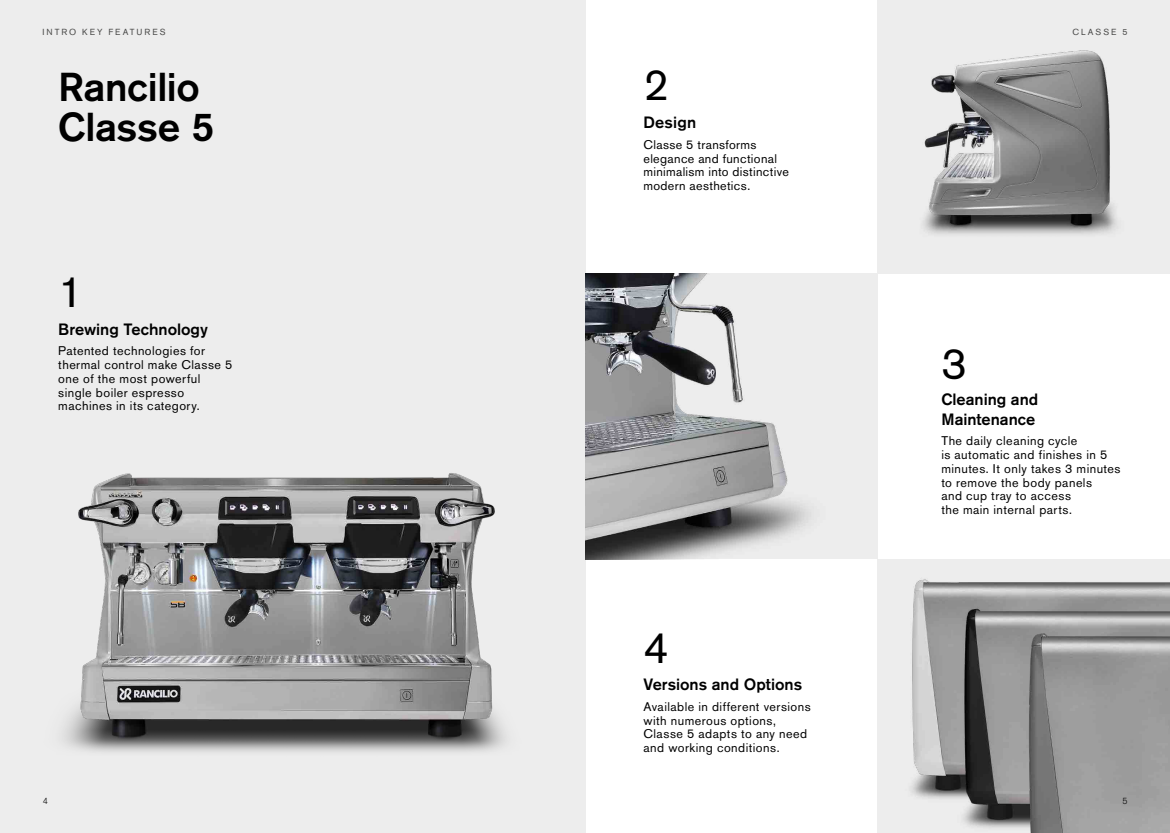
<style>
.page{position:relative;width:1170px;height:833px;background:#fff}
.page>*{position:absolute;margin:0;border:0;box-sizing:border-box;transform-origin:0 0}
.t1{font:43.75px "Akzidenz Grotesk BQ";color:#000}
.t2{font:500 40px/40px "Akzidenz Grotesk BQ";letter-spacing:-.01em;color:#000}
.t3{font:500 16.25px/19.5px "Akzidenz Grotesk BQ";color:#000}
.t4{font:12.5px/13.8px "Akzidenz Grotesk BQ";letter-spacing:.035em;color:#000}
.t5{font:8.75px "Akzidenz Grotesk BQ";letter-spacing:.23em;color:#4a4a49}
.t6{font:300 8.75px "Akzidenz Grotesk BQ";color:#000}
</style>
<div class="page">
<img style="left:877px;top:0;width:292px;height:274px">
<div style="left:0;top:0;width:585px;height:833px;background:#ededed"></div>
<img style="left:62px;top:473px;width:444px;height:279px">
<img style="left:585px;top:274px;width:292px;height:285px">
<div style="left:877px;top:559px;width:292px;height:274px;background:#ededed"></div>
<img style="left:915px;top:579px;width:254px;height:6px">
<img style="left:911px;top:585px;width:258px;height:214px">
<img style="left:955px;top:606px;width:214px;height:227px">
<p class="t5" style="left:43px;top:27px;width:124px">INTRO KEY FEATURES</p>
<h2 class="t2" style="left:58px;top:66px;width:158px">Rancilio<br>Classe 5</h2>
<h1 class="t1" style="left:58px;top:265px;width:27px">1</h1>
<h3 class="t3" style="left:58px;top:319px;width:151px">Brewing Technology</h3>
<p class="t4" style="left:58px;top:344px;width:176px">Patented technologies for thermal control make Classe 5 one of the most powerful single boiler espresso machines in its category.</p>
<h1 class="t1" style="left:643px;top:59px;width:27px">2</h1>
<h3 class="t3" style="left:643px;top:112px;width:54px">Design</h3>
<p class="t4" style="left:643px;top:137px;width:147px">Classe 5 transforms elegance and functional minimalism into distinctive modern aesthetics.</p>
<h1 class="t1" style="left:643px;top:622px;width:27px">4</h1>
<h3 class="t3" style="left:643px;top:674px;width:160px">Versions and Options</h3>
<p class="t4" style="left:643px;top:699px;width:169px">Available in different versions with numerous options,<br>Classe 5 adapts to any need and working conditions.</p>
<p class="t5" style="left:1072px;top:26px;width:57px">CLASSE 5</p>
<h1 class="t1" style="left:941px;top:337px;width:27px">3</h1>
<h3 class="t3" style="left:941px;top:389px;width:98px">Cleaning and<br>Maintenance</h3>
<p class="t4" style="left:941px;top:434px;width:181px">The daily cleaning cycle<br>is automatic and finishes in 5 minutes. It only takes 3 minutes to remove the body panels<br>and cup tray to access<br>the main internal parts.</p>
<p class="t6" style="left:43px;top:796px;width:7px">4</p>
<p class="t6" style="left:1122px;top:796px;width:7px">5</p>
</div>
